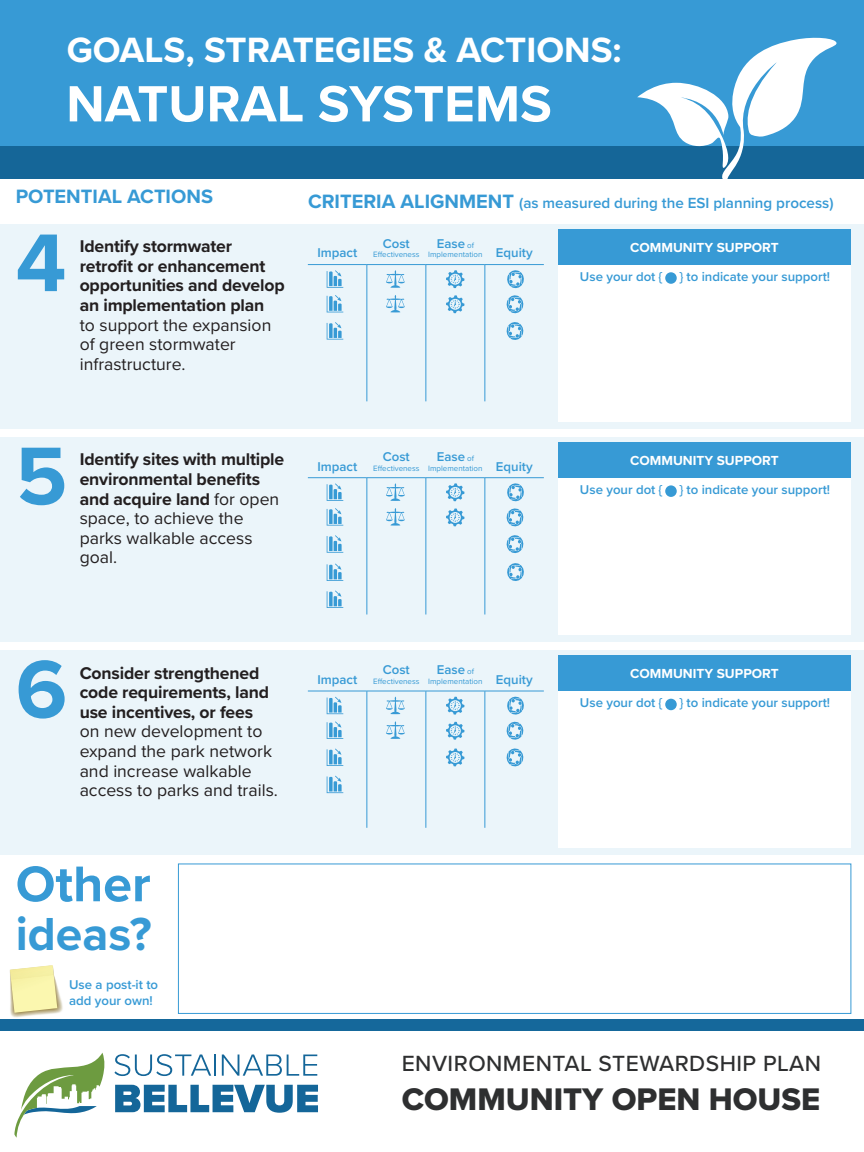
<style>
.page{position:relative;width:864px;height:1152px;background:#fff}
.page>*{position:absolute;margin:0;border:0;box-sizing:border-box;transform-origin:0 0}
.t1{font:700 84.8px "Proxima Nova";color:#379ad5}
.t2{font:700 52.8px "Proxima Nova";color:#fff}
.t3{font:700 52px "Proxima Nova";color:#379ad5}
.t4{font:700 48px "Proxima Nova";color:#379ad5}
.t5{font:700 36.4px "Proxima Nova";color:#fff}
.t6{font:32.4px "Proxima Nova Extrabld";color:#2e2f30}
.t7{font:500 22.8px "Proxima Nova";letter-spacing:.02em;color:#2e2f30}
.t8{font:700 20px "Proxima Nova";color:#379ad5}
.t9{font:700 17.6px/19.6px "Proxima Nova";letter-spacing:-.01em;color:#231f20}
.t10{font:17.6px/19.6px "Proxima Nova";color:#231f20}
.t11{font:600 15.2px "Proxima Nova";color:#379ad5}
.t12{font:700 13.6px "Proxima Nova";color:#fff}
.t13{font:600 13.2px/15.8px "Proxima Nova";color:#379ad5}
.t14{font:8px "Proxima Nova";color:#379ad5}
.s1{font-weight:700;font-size:20px}
.s2{font-weight:400}
.s3{font-weight:400;font-size:8px}
.s4{font-weight:600;font-size:13.2px}
</style>
<div class="page">
<svg style="left:14px;top:1053px;width:91px;height:85px"></svg>
<svg style="left:115px;top:1085px;width:203px;height:28px"></svg>
<svg style="left:114px;top:1054px;width:97px;height:22px"></svg>
<hr style="left:214px;top:1055px;width:2px;height:21px;background:#146699">
<svg style="left:222px;top:1055px;width:95px;height:21px"></svg>
<div style="left:0;top:1020px;width:864px;height:11px;background:#15689b"></div>
<div style="left:0;top:0;width:864px;height:179px;background:#156698"></div>
<div style="left:0;top:0;width:864px;height:145px;background:#379ad5"></div>
<svg style="left:637px;top:37px;width:200px;height:142px"></svg>
<div style="left:0;top:651px;width:864px;height:204px;background:#ebf5fa"></div>
<hr style="left:308px;top:691px;width:59px;height:1px;background:#379ad5">
<hr style="left:367px;top:691px;width:59px;height:1px;background:#379ad5">
<hr style="left:426px;top:691px;width:59px;height:1px;background:#379ad5">
<hr style="left:485px;top:691px;width:59px;height:1px;background:#379ad5">
<hr style="left:367px;top:691px;width:1px;height:137px;background:#379ad5">
<hr style="left:426px;top:691px;width:1px;height:137px;background:#379ad5">
<hr style="left:485px;top:691px;width:1px;height:137px;background:#379ad5">
<div style="left:558px;top:655px;width:293px;height:193px;background:#fff"></div>
<div style="left:558px;top:655px;width:293px;height:36px;background:#379ad5"></div>
<div style="left:665px;top:699px;width:12px;height:11px;background:#379ad5;border-radius:50%"></div>
<svg style="left:327px;top:697px;width:16px;height:17px"></svg>
<svg style="left:327px;top:721px;width:16px;height:18px"></svg>
<svg style="left:327px;top:749px;width:16px;height:17px"></svg>
<svg style="left:386px;top:697px;width:19px;height:17px"></svg>
<svg style="left:386px;top:721px;width:19px;height:18px"></svg>
<svg style="left:446px;top:697px;width:18px;height:18px"></svg>
<svg style="left:446px;top:722px;width:18px;height:18px"></svg>
<svg style="left:446px;top:749px;width:18px;height:17px"></svg>
<svg style="left:506px;top:696px;width:18px;height:44px"></svg>
<svg style="left:506px;top:748px;width:18px;height:19px"></svg>
<div style="left:0;top:437px;width:864px;height:205px;background:#ebf5fa"></div>
<hr style="left:367px;top:478px;width:1px;height:137px;background:#379ad5">
<hr style="left:426px;top:478px;width:1px;height:137px;background:#379ad5">
<hr style="left:485px;top:478px;width:1px;height:137px;background:#379ad5">
<hr style="left:308px;top:478px;width:59px;height:1px;background:#379ad5">
<hr style="left:367px;top:478px;width:59px;height:1px;background:#379ad5">
<hr style="left:426px;top:478px;width:59px;height:1px;background:#379ad5">
<hr style="left:485px;top:478px;width:59px;height:1px;background:#379ad5">
<div style="left:558px;top:442px;width:293px;height:193px;background:#fff"></div>
<div style="left:558px;top:442px;width:293px;height:36px;background:#379ad5"></div>
<div style="left:665px;top:485px;width:12px;height:12px;background:#379ad5;border-radius:50%"></div>
<svg style="left:327px;top:483px;width:16px;height:18px"></svg>
<svg style="left:327px;top:508px;width:16px;height:18px"></svg>
<svg style="left:327px;top:535px;width:16px;height:18px"></svg>
<svg style="left:327px;top:564px;width:16px;height:17px"></svg>
<svg style="left:327px;top:590px;width:16px;height:18px"></svg>
<svg style="left:386px;top:483px;width:19px;height:18px"></svg>
<svg style="left:386px;top:508px;width:19px;height:18px"></svg>
<svg style="left:446px;top:483px;width:18px;height:18px"></svg>
<svg style="left:446px;top:508px;width:18px;height:18px"></svg>
<svg style="left:506px;top:483px;width:18px;height:44px"></svg>
<svg style="left:506px;top:535px;width:18px;height:18px"></svg>
<div style="left:0;top:224px;width:864px;height:205px;background:#ebf5fa"></div>
<hr style="left:367px;top:265px;width:1px;height:136px;background:#379ad5">
<hr style="left:426px;top:265px;width:1px;height:136px;background:#379ad5">
<hr style="left:485px;top:265px;width:1px;height:136px;background:#379ad5">
<hr style="left:308px;top:264px;width:59px;height:1px;background:#379ad5">
<hr style="left:367px;top:264px;width:59px;height:1px;background:#379ad5">
<hr style="left:426px;top:264px;width:59px;height:1px;background:#379ad5">
<hr style="left:485px;top:264px;width:59px;height:1px;background:#379ad5">
<div style="left:558px;top:229px;width:293px;height:193px;background:#fff"></div>
<div style="left:558px;top:229px;width:293px;height:36px;background:#379ad5"></div>
<div style="left:665px;top:272px;width:12px;height:12px;background:#379ad5;border-radius:50%"></div>
<svg style="left:327px;top:270px;width:16px;height:18px"></svg>
<svg style="left:327px;top:295px;width:16px;height:17px"></svg>
<svg style="left:327px;top:322px;width:16px;height:18px"></svg>
<svg style="left:386px;top:270px;width:19px;height:18px"></svg>
<svg style="left:386px;top:295px;width:19px;height:17px"></svg>
<svg style="left:446px;top:270px;width:18px;height:18px"></svg>
<svg style="left:446px;top:295px;width:18px;height:18px"></svg>
<svg style="left:506px;top:270px;width:18px;height:44px"></svg>
<svg style="left:506px;top:322px;width:18px;height:18px"></svg>
<svg style="left:9px;top:965px;width:54px;height:53px"></svg>
<div style="left:178px;top:864px;width:673px;height:150px;background:#fff;border:1px solid #379ad5"></div>
<svg style="left:507px;top:563px;width:17px;height:18px"></svg>
<svg style="left:327px;top:776px;width:16px;height:17px"></svg>
<h3 class="t5" style="left:67px;top:23px;width:556px">GOALS, STRATEGIES &amp; ACTIONS:</h3>
<h2 class="t2" style="left:66px;top:64px;width:487px">NATURAL SYSTEMS</h2>
<p class="t8" style="left:16px;top:182px;width:199px">POTENTIAL ACTIONS</p>
<p class="t11" style="left:308px;top:191px;width:527px"><span class="s1">CRITERIA ALIGNMENT</span> (as measured during the ESI planning process)</p>
<h1 class="t1" style="left:16px;top:200px;width:52px">4</h1>
<p class="t9" style="left:80px;top:236px;width:206px">Identify stormwater retrofit or enhancement opportunities and develop an implementation plan</p>
<p class="t10" style="left:80px;top:314px;width:193px">to support the expansion of green stormwater infrastructure.</p>
<h1 class="t1" style="left:16px;top:413px;width:53px">5</h1>
<p class="t9" style="left:80px;top:449px;width:206px">Identify sites with multiple environmental benefits and acquire land <span class="s2">for open space, to achieve the parks walkable access goal.</span></p>
<p class="t13" style="left:317px;top:245px;width:41px">Impact</p>
<p class="t13" style="left:383px;top:235px;width:29px">Cost</p>
<p class="t14" style="left:373px;top:249px;width:48px">Effectiveness</p>
<p class="t13" style="left:437px;top:235px;width:39px">Ease <span class="s3">of</span></p>
<p class="t14" style="left:428px;top:249px;width:106px">Implementation <span class="s4">Equity</span></p>
<p class="t13" style="left:317px;top:458px;width:41px">Impact</p>
<p class="t13" style="left:383px;top:448px;width:29px">Cost</p>
<p class="t14" style="left:373px;top:462px;width:48px">Effectiveness</p>
<p class="t13" style="left:437px;top:448px;width:39px">Ease <span class="s3">of</span></p>
<p class="t14" style="left:428px;top:462px;width:106px">Implementation <span class="s4">Equity</span></p>
<p class="t12" style="left:630px;top:237px;width:150px">COMMUNITY SUPPORT</p>
<p class="t13" style="left:580px;top:268px;width:84px">Use your dot {</p>
<p class="t13" style="left:680px;top:268px;width:152px">} to indicate your support!</p>
<p class="t12" style="left:630px;top:450px;width:150px">COMMUNITY SUPPORT</p>
<p class="t13" style="left:580px;top:481px;width:84px">Use your dot {</p>
<p class="t13" style="left:680px;top:481px;width:152px">} to indicate your support!</p>
<h1 class="t1" style="left:16px;top:626px;width:53px">6</h1>
<p class="t9" style="left:80px;top:663px;width:191px">Consider strengthened code requirements, land use incentives, or fees</p>
<p class="t10" style="left:80px;top:721px;width:200px">on new development to expand the park network and increase walkable access to parks and trails.</p>
<h3 class="t3" style="left:16px;top:845px;width:136px">Other</h3>
<h3 class="t4" style="left:16px;top:898px;width:138px">ideas?</h3>
<p class="t13" style="left:69px;top:976px;width:91px">Use a post-it to add your own!</p>
<p class="t13" style="left:317px;top:671px;width:41px">Impact</p>
<p class="t13" style="left:383px;top:662px;width:29px">Cost</p>
<p class="t14" style="left:373px;top:675px;width:48px">Effectiveness</p>
<p class="t13" style="left:437px;top:662px;width:39px">Ease <span class="s3">of</span></p>
<p class="t14" style="left:428px;top:675px;width:106px">Implementation <span class="s4">Equity</span></p>
<p class="t12" style="left:630px;top:664px;width:150px">COMMUNITY SUPPORT</p>
<p class="t13" style="left:580px;top:694px;width:84px">Use your dot {</p>
<p class="t13" style="left:680px;top:694px;width:152px">} to indicate your support!</p>
<p class="t7" style="left:402px;top:1046px;width:421px">ENVIRONMENTAL STEWARDSHIP PLAN</p>
<h3 class="t6" style="left:402px;top:1075px;width:420px">COMMUNITY OPEN HOUSE</h3>
</div>
